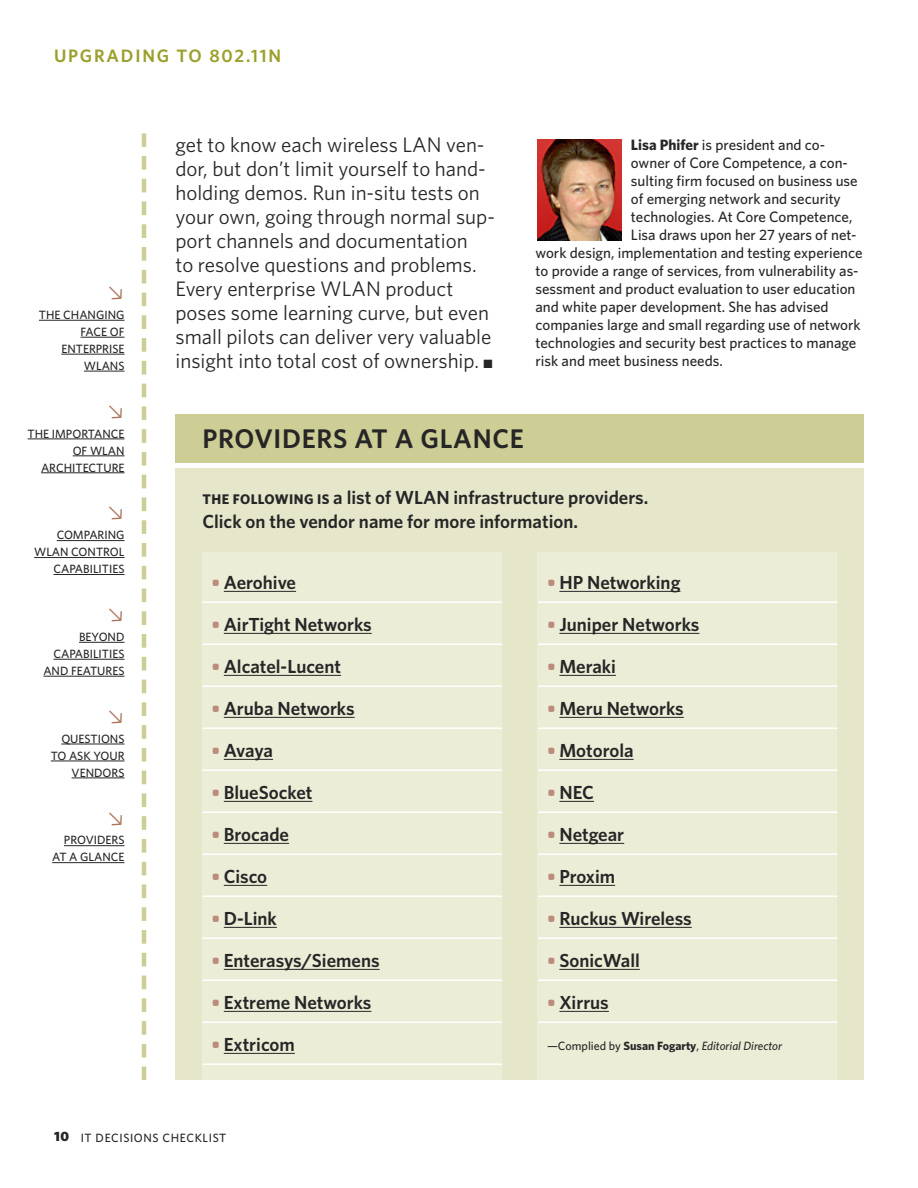
<style>
.page{position:relative;width:918px;height:1188px;background:#fff}
.page>*{position:absolute;margin:0;border:0;box-sizing:border-box;transform-origin:0 0}
.t1{font:600 27px "Whitney";letter-spacing:.025em;color:#272627}
.t2{font:21px/24px "Whitney";color:#272627}
.t3{font:600 18.9px/24px "Whitney";color:#272627}
.t4{font:600 18px "Whitney";letter-spacing:.1em;color:#9ba02d}
.t5{font:500 15px "Whitney";color:#272627}
.t6{font:500 12px/17px "Whitney";color:#272627;text-align:right}
.t7{font:italic 500 12px "Whitney";color:#272627}
.t8{font:500 12px "Whitney";letter-spacing:.05em;color:#272627}
.s1{font-weight:700}
.s2{font-weight:700;font-size:13.95px}
.s3{font-weight:700;font-size:18px;color:#bb8b7c}
.s4{font-style:normal}
.s5{font-weight:700;font-style:normal}
.s6{font-weight:900;font-size:13.5px}
</style>
<div class="page">
<svg style="left:142px;top:156px;width:4px;height:911px"></svg>
<hr style="left:142px;top:134px;width:4px;height:13px;background:#ccce96">
<hr style="left:142px;top:1067px;width:4px;height:13px;background:#ccce96">
<hr style="left:39px;top:320px;width:86px;height:1px;background:#272627">
<hr style="left:81px;top:337px;width:44px;height:1px;background:#272627">
<hr style="left:61px;top:354px;width:64px;height:1px;background:#272627">
<hr style="left:84px;top:371px;width:41px;height:1px;background:#272627">
<hr style="left:28px;top:439px;width:97px;height:1px;background:#272627">
<hr style="left:73px;top:456px;width:52px;height:1px;background:#272627">
<hr style="left:41px;top:472px;width:84px;height:1px;background:#272627">
<hr style="left:57px;top:540px;width:68px;height:1px;background:#272627">
<hr style="left:34px;top:557px;width:91px;height:1px;background:#272627">
<hr style="left:53px;top:574px;width:72px;height:1px;background:#272627">
<hr style="left:79px;top:642px;width:46px;height:1px;background:#272627">
<hr style="left:53px;top:659px;width:72px;height:1px;background:#272627">
<hr style="left:43px;top:676px;width:82px;height:1px;background:#272627">
<hr style="left:61px;top:744px;width:64px;height:1px;background:#272627">
<hr style="left:51px;top:761px;width:74px;height:1px;background:#272627">
<hr style="left:72px;top:778px;width:53px;height:1px;background:#272627">
<hr style="left:64px;top:845px;width:61px;height:1px;background:#272627">
<hr style="left:52px;top:862px;width:73px;height:1px;background:#272627">
<div style="left:176px;top:468px;width:688px;height:612px;background:#e6e7ca"></div>
<div style="left:176px;top:414px;width:688px;height:49px;background:#ccce96"></div>
<div style="left:202px;top:553px;width:300px;height:527px;background:#ecedd7"></div>
<div style="left:538px;top:553px;width:299px;height:527px;background:#ecedd7"></div>
<hr style="left:202px;top:601px;width:300px;height:2px;background:#fff">
<hr style="left:224px;top:591px;width:72px;height:1px;background:#272627">
<hr style="left:202px;top:643px;width:300px;height:2px;background:#fff">
<hr style="left:224px;top:633px;width:148px;height:1px;background:#272627">
<hr style="left:202px;top:685px;width:300px;height:2px;background:#fff">
<hr style="left:224px;top:675px;width:117px;height:1px;background:#272627">
<hr style="left:202px;top:727px;width:300px;height:2px;background:#fff">
<hr style="left:224px;top:717px;width:131px;height:1px;background:#272627">
<hr style="left:202px;top:769px;width:300px;height:2px;background:#fff">
<hr style="left:224px;top:759px;width:49px;height:1px;background:#272627">
<hr style="left:202px;top:811px;width:300px;height:2px;background:#fff">
<hr style="left:224px;top:801px;width:88px;height:1px;background:#272627">
<hr style="left:202px;top:853px;width:300px;height:2px;background:#fff">
<hr style="left:224px;top:843px;width:65px;height:1px;background:#272627">
<hr style="left:202px;top:895px;width:300px;height:2px;background:#fff">
<hr style="left:224px;top:885px;width:43px;height:1px;background:#272627">
<hr style="left:202px;top:937px;width:300px;height:2px;background:#fff">
<hr style="left:224px;top:927px;width:53px;height:1px;background:#272627">
<hr style="left:202px;top:979px;width:300px;height:2px;background:#fff">
<hr style="left:224px;top:969px;width:156px;height:1px;background:#272627">
<hr style="left:202px;top:1021px;width:300px;height:2px;background:#fff">
<hr style="left:224px;top:1011px;width:147px;height:1px;background:#272627">
<hr style="left:202px;top:1063px;width:300px;height:2px;background:#fff">
<hr style="left:224px;top:1053px;width:71px;height:1px;background:#272627">
<hr style="left:538px;top:601px;width:300px;height:2px;background:#fff">
<hr style="left:559px;top:591px;width:121px;height:1px;background:#272627">
<hr style="left:538px;top:643px;width:300px;height:2px;background:#fff">
<hr style="left:559px;top:633px;width:140px;height:1px;background:#272627">
<hr style="left:538px;top:685px;width:300px;height:2px;background:#fff">
<hr style="left:559px;top:675px;width:57px;height:1px;background:#272627">
<hr style="left:538px;top:727px;width:300px;height:2px;background:#fff">
<hr style="left:559px;top:717px;width:125px;height:1px;background:#272627">
<hr style="left:538px;top:769px;width:300px;height:2px;background:#fff">
<hr style="left:559px;top:759px;width:75px;height:1px;background:#272627">
<hr style="left:538px;top:811px;width:300px;height:2px;background:#fff">
<hr style="left:559px;top:801px;width:35px;height:1px;background:#272627">
<hr style="left:538px;top:853px;width:300px;height:2px;background:#fff">
<hr style="left:559px;top:843px;width:65px;height:1px;background:#272627">
<hr style="left:538px;top:895px;width:300px;height:2px;background:#fff">
<hr style="left:559px;top:885px;width:56px;height:1px;background:#272627">
<hr style="left:538px;top:937px;width:300px;height:2px;background:#fff">
<hr style="left:559px;top:927px;width:133px;height:1px;background:#272627">
<hr style="left:538px;top:979px;width:300px;height:2px;background:#fff">
<hr style="left:559px;top:969px;width:81px;height:1px;background:#272627">
<hr style="left:538px;top:1021px;width:300px;height:2px;background:#fff">
<hr style="left:559px;top:1011px;width:50px;height:1px;background:#272627">
<img style="left:538px;top:140px;width:83px;height:100px">
<p class="t4" style="left:54px;top:49px;width:229px">UPGRADING TO 802.11N</p>
<p class="t6" style="left:39px;top:308px;width:87px">THE CHANGING<br>FACE OF<br>ENTERPRISE<br>WLANS</p>
<p class="t6" style="left:28px;top:426px;width:98px">THE IMPORTANCE<br>OF WLAN<br>ARCHITECTURE</p>
<p class="t6" style="left:34px;top:528px;width:92px">COMPARING<br>WLAN CONTROL<br>CAPABILITIES</p>
<p class="t6" style="left:43px;top:630px;width:83px">BEYOND<br>CAPABILITIES<br>AND FEATURES</p>
<p class="t6" style="left:51px;top:731px;width:75px">QUESTIONS<br>TO ASK YOUR<br>VENDORS</p>
<p class="t6" style="left:52px;top:833px;width:74px">PROVIDERS<br>AT A GLANCE</p>
<p class="t2" style="left:175px;top:134px;width:321px">get to know each wireless LAN ven&shy;dor, but don’t limit yourself to hand&shy;holding demos. Run in-situ tests on your own, going through normal sup&shy;port channels and documentation<br>to resolve questions and problems.<br>Every enterprise WLAN product poses some learning curve, but even small pilots can deliver very valuable insight into total cost of ownership. ■</p>
<p class="t5" style="left:631px;top:140px;width:196px"><span class="s1">Lisa Phifer</span> is president and co-</p>
<p class="t5" style="left:631px;top:158px;width:218px">owner of Core Competence, a con-</p>
<p class="t5" style="left:631px;top:176px;width:228px">sulting firm focused on business use</p>
<p class="t5" style="left:631px;top:194px;width:211px">of emerging network and security</p>
<p class="t5" style="left:631px;top:212px;width:223px">technologies. At Core Competence,</p>
<p class="t5" style="left:631px;top:230px;width:227px">Lisa draws upon her 27 years of net-</p>
<p class="t5" style="left:536px;top:248px;width:329px">work design, implementation and testing experience</p>
<p class="t5" style="left:536px;top:266px;width:325px">to provide a range of services, from vulnerability as-</p>
<p class="t5" style="left:536px;top:284px;width:322px">sessment and product evaluation to user education</p>
<p class="t5" style="left:536px;top:302px;width:295px">and white paper development. She has advised</p>
<p class="t5" style="left:536px;top:320px;width:327px">companies large and small regarding use of network</p>
<p class="t5" style="left:536px;top:338px;width:322px">technologies and security best practices to manage</p>
<p class="t5" style="left:535px;top:356px;width:189px">risk and meet business needs.</p>
<h1 class="t1" style="left:202px;top:429px;width:323px">PROVIDERS AT A GLANCE</h1>
<p class="t3" style="left:202px;top:488px;width:447px"><span class="s2">THE FOLLOWING IS</span> a list of WLAN infrastructure providers.<br>Click on the vendor name for more information.</p>
<p class="t3" style="left:212px;top:573px;width:86px"><span class="s3">•</span> Aerohive</p>
<p class="t3" style="left:212px;top:615px;width:162px"><span class="s3">•</span> AirTight Networks</p>
<p class="t3" style="left:212px;top:657px;width:131px"><span class="s3">•</span> Alcatel-Lucent</p>
<p class="t3" style="left:212px;top:699px;width:145px"><span class="s3">•</span> Aruba Networks</p>
<p class="t3" style="left:212px;top:741px;width:63px"><span class="s3">•</span> Avaya</p>
<p class="t3" style="left:212px;top:783px;width:102px"><span class="s3">•</span> BlueSocket</p>
<p class="t3" style="left:212px;top:825px;width:79px"><span class="s3">•</span> Brocade</p>
<p class="t3" style="left:212px;top:867px;width:57px"><span class="s3">•</span> Cisco</p>
<p class="t3" style="left:212px;top:909px;width:67px"><span class="s3">•</span> D-Link</p>
<p class="t3" style="left:212px;top:951px;width:170px"><span class="s3">•</span> Enterasys/Siemens</p>
<p class="t3" style="left:212px;top:993px;width:161px"><span class="s3">•</span> Extreme Networks</p>
<p class="t3" style="left:212px;top:1035px;width:85px"><span class="s3">•</span> Extricom</p>
<p class="t3" style="left:547px;top:573px;width:135px"><span class="s3">•</span> HP Networking</p>
<p class="t3" style="left:547px;top:615px;width:154px"><span class="s3">•</span> Juniper Networks</p>
<p class="t3" style="left:547px;top:657px;width:70px"><span class="s3">•</span> Meraki</p>
<p class="t3" style="left:547px;top:699px;width:138px"><span class="s3">•</span> Meru Networks</p>
<p class="t3" style="left:547px;top:741px;width:88px"><span class="s3">•</span> Motorola</p>
<p class="t3" style="left:547px;top:783px;width:48px"><span class="s3">•</span> NEC</p>
<p class="t3" style="left:547px;top:825px;width:79px"><span class="s3">•</span> Netgear</p>
<p class="t3" style="left:547px;top:867px;width:70px"><span class="s3">•</span> Proxim</p>
<p class="t3" style="left:547px;top:909px;width:146px"><span class="s3">•</span> Ruckus Wireless</p>
<p class="t3" style="left:547px;top:951px;width:94px"><span class="s3">•</span> SonicWall</p>
<p class="t3" style="left:547px;top:993px;width:63px"><span class="s3">•</span> Xirrus</p>
<p class="t7" style="left:547px;top:1042px;width:237px"><span class="s4">—Complied by</span> <span class="s5">Susan Fogarty</span><span class="s4">,</span> Editorial Director</p>
<p class="t8" style="left:54px;top:1133px;width:174px"><span class="s6">10</span> IT DECISIONS CHECKLIST</p>
</div>
